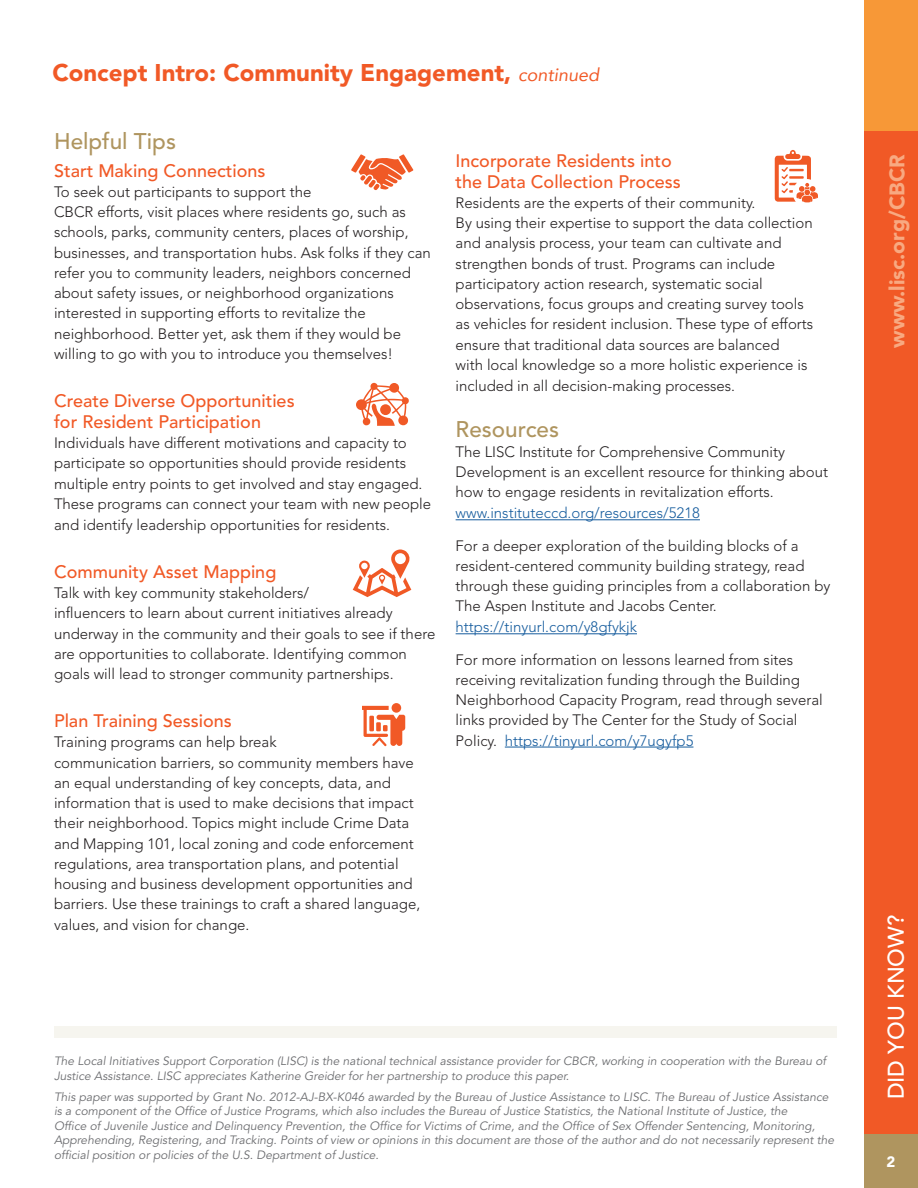
<style>
.page{position:relative;width:918px;height:1188px;background:#fff}
.page>*{position:absolute;margin:0;border:0;box-sizing:border-box;transform-origin:0 0}
.body_text{font:900 24px "Avenir";color:#f15926}
.Heading{font:500 22.5px "Avenir";color:#af955f}
.sidebar{font:500 22.5px "Avenir";color:#fff}
.body_text-2{font:900 21px "Avenir";color:#f8a981}
.body_text-3{font:500 21px "Avenir";color:#f8a981}
.subhead{font:500 18px/21px "Avenir";color:#f15926}
.body_text-4{font:300 15px/20.2px "Avenir";color:#231f20}
.body_text-5{font:900 15px "Avenir";color:#fff}
.t1{font:italic 12px/14.4px "Avenir";color:#6c6d70}
.s1{font-weight:400;font-style:italic;font-size:18px}
.s2{color:#175d9e}
</style>
<div class="page">
<hr style="left:456px;top:519px;width:244px;height:1px;background:#175d9e">
<hr style="left:456px;top:633px;width:181px;height:1px;background:#175d9e">
<hr style="left:505px;top:747px;width:188px;height:1px;background:#175d9e">
<div style="left:864px;top:0;width:54px;height:132px;background:#f79837"></div>
<div style="left:864px;top:132px;width:54px;height:1056px;background:#f15926"></div>
<div style="left:864px;top:1134px;width:54px;height:54px;background:#af955f"></div>
<div style="left:54px;top:1026px;width:783px;height:11px;background:#f6f5ef"></div>
<svg style="left:362px;top:703px;width:43px;height:43px"></svg>
<svg style="left:351px;top:154px;width:62px;height:36px"></svg>
<svg style="left:356px;top:383px;width:53px;height:43px"></svg>
<svg style="left:775px;top:150px;width:43px;height:53px"></svg>
<svg style="left:353px;top:550px;width:58px;height:47px"></svg>
<p class="body_text" style="left:52px;top:58px;width:548px">Concept Intro: Community Engagement, <span class="s1">continued</span></p>
<p class="Heading" style="left:54px;top:128px;width:124px">Helpful Tips</p>
<p class="subhead" style="left:54px;top:160px;width:213px">Start Making Connections</p>
<p class="body_text-4" style="left:54px;top:182px;width:378px">To seek out participants to support the<br>CBCR efforts, visit places where residents go, such as schools, parks, community centers, places of worship, businesses, and transportation hubs. Ask folks if they can refer you to community leaders, neighbors concerned about safety issues, or neighborhood organizations interested in supporting efforts to revitalize the neighborhood. Better yet, ask them if they would be willing to go with you to introduce you themselves!</p>
<p class="subhead" style="left:54px;top:391px;width:242px">Create Diverse Opportunities for Resident Participation</p>
<p class="body_text-4" style="left:54px;top:433px;width:379px">Individuals have different motivations and capacity to participate so opportunities should provide residents multiple entry points to get involved and stay engaged.<br>These programs can connect your team with new people and identify leadership opportunities for residents.</p>
<p class="subhead" style="left:54px;top:562px;width:224px">Community Asset Mapping</p>
<p class="body_text-4" style="left:54px;top:583px;width:383px">Talk with key community stakeholders/<br>influencers to learn about current initiatives already underway in the community and their goals to see if there are opportunities to collaborate. Identifying common goals will lead to stronger community partnerships.</p>
<p class="subhead" style="left:54px;top:711px;width:179px">Plan Training Sessions</p>
<p class="body_text-4" style="left:54px;top:732px;width:368px">Training programs can help break<br>communication barriers, so community members have an equal understanding of key concepts, data, and information that is used to make decisions that impact their neighborhood. Topics might include Crime Data and Mapping 101, local zoning and code enforcement regulations, area transportation plans, and potential housing and business development opportunities and barriers. Use these trainings to craft a shared language, values, and vision for change.</p>
<p class="subhead" style="left:456px;top:150px;width:227px">Incorporate Residents into the Data Collection Process</p>
<p class="body_text-4" style="left:456px;top:192px;width:359px">Residents are the experts of their community.<br>By using their expertise to support the data collection and analysis process, your team can cultivate and strengthen bonds of trust. Programs can include participatory action research, systematic social observations, focus groups and creating survey tools as vehicles for resident inclusion. These type of efforts ensure that traditional data sources are balanced<br>with local knowledge so a more holistic experience is included in all decision-making processes.</p>
<p class="Heading" style="left:456px;top:416px;width:105px">Resources</p>
<p class="body_text-4" style="left:456px;top:441px;width:374px">The LISC Institute for Comprehensive Community Development is an excellent resource for thinking about how to engage residents in revitalization efforts. <span class="s2">www.instituteccd.org/resources/5218</span></p>
<p class="body_text-4" style="left:456px;top:535px;width:376px">For a deeper exploration of the building blocks of a resident-centered community building strategy, read through these guiding principles from a collaboration by The Aspen Institute and Jacobs Center. <span class="s2">https://tinyurl.com/y8gfykjk</span></p>
<p class="body_text-4" style="left:456px;top:649px;width:369px">For more information on lessons learned from sites receiving revitalization funding through the Building Neighborhood Capacity Program, read through several links provided by The Center for the Study of Social Policy. <span class="s2">https://tinyurl.com/y7ugyfp5</span></p>
<p class="t1" style="left:54px;top:1054px;width:774px">The Local Initiatives Support Corporation (LISC) is the national technical assistance provider for CBCR, working in cooperation with the Bureau of<br>Justice Assistance. LISC appreciates Katherine Greider for her partnership to produce this paper.</p>
<p class="t1" style="left:54px;top:1090px;width:782px">This paper was supported by Grant No. 2012-AJ-BX-K046 awarded by the Bureau of Justice Assistance to LISC. The Bureau of Justice Assistance is a component of the Office of Justice Programs, which also includes the Bureau of Justice Statistics, the National Institute of Justice, the<br>Office of Juvenile Justice and Delinquency Prevention, the Office for Victims of Crime, and the Office of Sex Offender Sentencing, Monitoring, Apprehending, Registering, and Tracking. Points of view or opinions in this document are those of the author and do not necessarily represent the official position or policies of the U.S. Department of Justice.</p>
<p class="body_text-2" style="left:884px;top:348px;width:195px;rotate:-90deg">www.lisc.org/CBCR</p>
<p class="body_text-3" style="left:885px;top:337px;width:174px;rotate:-90deg">www.lisc.org BCJI</p>
<p class="sidebar" style="left:883px;top:1099px;width:186px;rotate:-90deg">DID YOU KNOW?</p>
<p class="sidebar" style="left:883px;top:1148px;width:110px;rotate:-90deg">TIP SHEET</p>
<p class="body_text-5" style="left:887px;top:1152px;width:10px">2</p>
</div>
